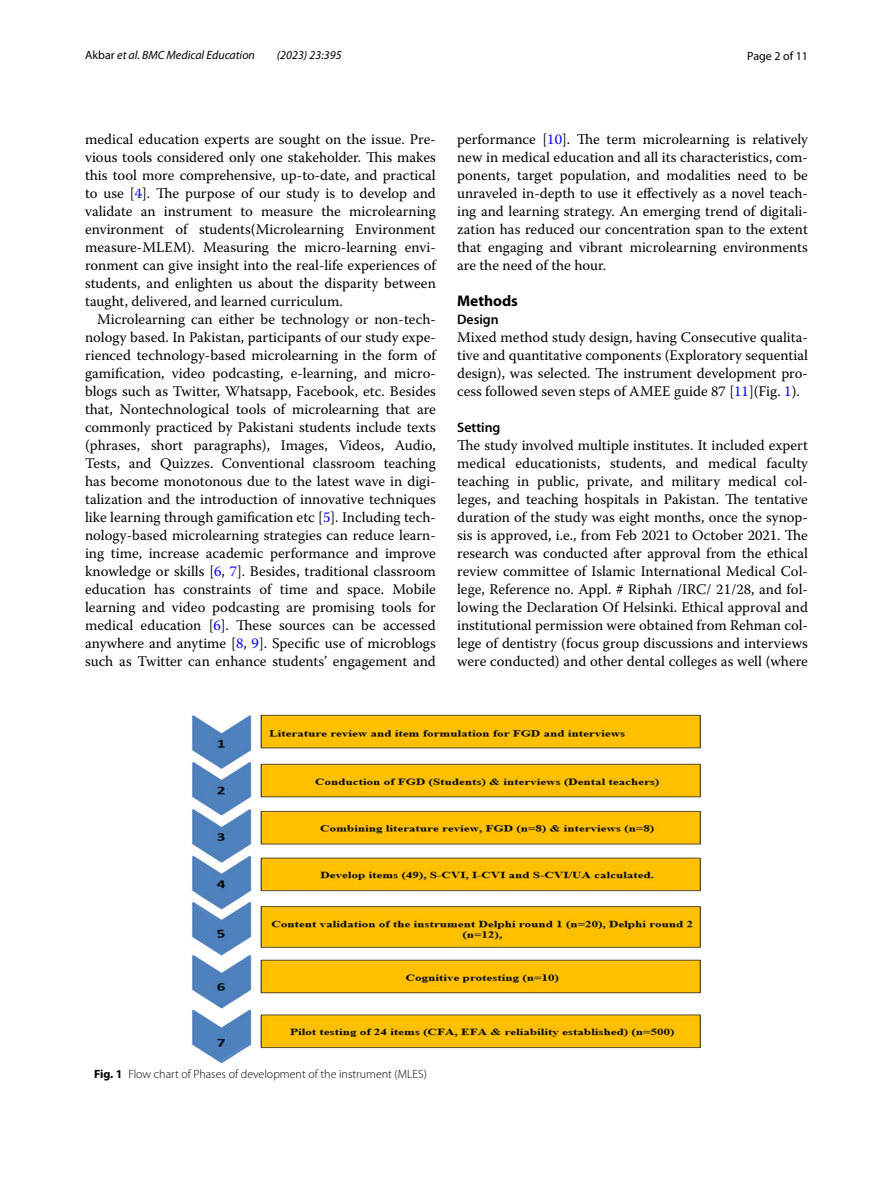
<style>
.page{position:relative;width:893px;height:1187px;background:#fff}
.page>*{position:absolute;margin:0;border:0;box-sizing:border-box;transform-origin:0 0}
.t1{font:700 15.45px "Myriad Pro";color:#000}
.t2{font:14.7px/18px "Warnock Pro";color:#000;text-align:justify}
.t3{font:600 13.8px "Myriad Pro";color:#000}
.t4{font:300 12px "Myriad Pro";color:#000}
.t5{font:italic 12px "Myriad Pro";color:#000}
.t6{font:12px "Myriad Pro";color:#000}
.s1{font-style:normal}
.s2{color:#00f}
.s3{font-weight:700}
</style>
<div class="page">
<img style="left:191px;top:714px;width:511px;height:348px">
<p class="t5" style="left:85px;top:48px;width:172px"><span class="s1">Akbar</span> et al. BMC Medical Education</p>
<p class="t5" style="left:277px;top:48px;width:66px">(2023) 23:395</p>
<p class="t6" style="left:747px;top:48px;width:62px">Page 2 of 11</p>
<p class="t2" style="left:85px;top:130px;width:352px">medical education experts are sought on the issue. Pre&shy;vious tools considered only one stakeholder. This makes this tool more comprehensive, up-to-date, and practical to use [<span class="s2">4</span>]. The purpose of our study is to develop and validate an instrument to measure the microlearning environment of students(Microlearning Environment measure-MLEM). Measuring the micro-learning envi&shy;ronment can give insight into the real-life experiences of students, and enlighten us about the disparity between taught, delivered, and learned curriculum.</p>
<p class="t2" style="left:85px;top:310px;width:352px;text-indent:12px">Microlearning can either be technology or non-tech&shy;nology based. In Pakistan, participants of our study expe&shy;rienced technology-based microlearning in the form of gamification, video podcasting, e-learning, and micro&shy;blogs such as Twitter, Whatsapp, Facebook, etc. Besides that, Nontechnological tools of microlearning that are commonly practiced by Pakistani students include texts (phrases, short paragraphs), Images, Videos, Audio, Tests, and Quizzes. Conventional classroom teaching has become monotonous due to the latest wave in digi&shy;talization and the introduction of innovative techniques like learning through gamification etc [<span class="s2">5</span>]. Including tech&shy;nology-based microlearning strategies can reduce learn&shy;ing time, increase academic performance and improve knowledge or skills [<span class="s2">6</span>, <span class="s2">7</span>]. Besides, traditional classroom education has constraints of time and space. Mobile learning and video podcasting are promising tools for medical education [<span class="s2">6</span>]. These sources can be accessed anywhere and anytime [<span class="s2">8</span>, <span class="s2">9</span>]. Specific use of microblogs such as Twitter can enhance students’ engagement and</p>
<p class="t2" style="left:457px;top:130px;width:352px">performance [<span class="s2">10</span>]. The term microlearning is relatively new in medical education and all its characteristics, com&shy;ponents, target population, and modalities need to be unraveled in-depth to use it effectively as a novel teach&shy;ing and learning strategy. An emerging trend of digitali&shy;zation has reduced our concentration span to the extent that engaging and vibrant microlearning environments are the need of the hour.</p>
<p class="t1" style="left:457px;top:290px;width:62px">Methods</p>
<p class="t3" style="left:457px;top:310px;width:43px">Design</p>
<p class="t2" style="left:457px;top:328px;width:352px">Mixed method study design, having Consecutive qualita&shy;tive and quantitative components (Exploratory sequential design), was selected. The instrument development pro&shy;cess followed seven steps of AMEE guide 87 [<span class="s2">11</span>](Fig. <span class="s2">1</span>).</p>
<p class="t3" style="left:457px;top:418px;width:45px">Setting</p>
<p class="t2" style="left:457px;top:436px;width:352px">The study involved multiple institutes. It included expert medical educationists, students, and medical faculty teaching in public, private, and military medical col&shy;leges, and teaching hospitals in Pakistan. The tentative duration of the study was eight months, once the synop&shy;sis is approved, i.e., from Feb 2021 to October 2021. The research was conducted after approval from the ethical review committee of Islamic International Medical Col&shy;lege, Reference no. Appl. # Riphah /IRC/ 21/28, and fol&shy;lowing the Declaration Of Helsinki. Ethical approval and institutional permission were obtained from Rehman col&shy;lege of dentistry (focus group discussions and interviews were conducted) and other dental colleges as well (where</p>
<p class="t4" style="left:94px;top:1067px;width:334px"><span class="s3">Fig. 1</span> Flow chart of Phases of development of the instrument (MLES)</p>
</div>
